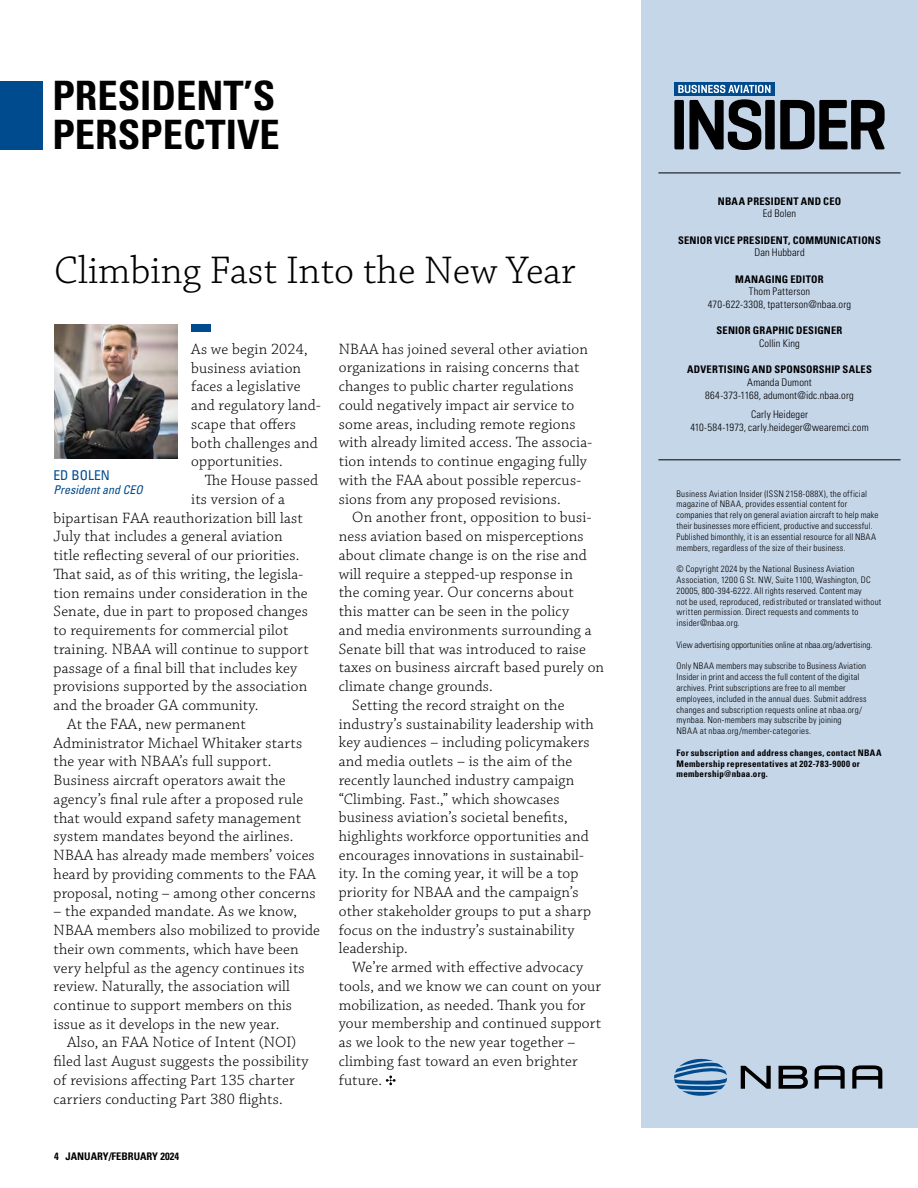
<style>
.page{position:relative;width:918px;height:1188px;background:#fff}
.page>*{position:absolute;margin:0;border:0;box-sizing:border-box;transform-origin:0 0}
.t1{font:300 40.5px "Chaparral Pro";color:#000}
.t2{font:700 condensed 40.5px/39px "Univers LT Std";color:#000}
.t3{font:300 15.75px/18.8px "Chaparral Pro";letter-spacing:.01em;color:#000}
.t4{font:condensed 13.5px "Univers LT Std";color:#004b8d}
.t5{font:italic condensed 12px "Univers LT Std";color:#004b8d}
.t6{font:300 condensed 10.5px/12.8px "Univers LT Std";letter-spacing:.01em;color:#000;text-align:center}
.t7{font:700 condensed 10.5px "Univers LT Std";letter-spacing:.02em;color:#000}
.t8{font:700 condensed 10.5px "Univers LT Std";color:#000}
.t9{font:300 condensed 9px/10.8px "Univers LT Std";letter-spacing:.02em;color:#000}
.t10{font:700 condensed 9px/10.8px "Univers LT Std";letter-spacing:.03em;color:#000}
.t11{font:300 condensed 9px "Univers LT Std";letter-spacing:-.01em;color:#000}
</style>
<div class="page">
<div style="left:641px;top:0;width:277px;height:1128px;background:#c6d6e9"></div>
<svg style="left:674px;top:1059px;width:53px;height:37px"></svg>
<svg style="left:741px;top:1066px;width:30px;height:23px"></svg>
<svg style="left:779px;top:1066px;width:29px;height:23px"></svg>
<svg style="left:815px;top:1065px;width:30px;height:24px"></svg>
<svg style="left:852px;top:1065px;width:30px;height:24px"></svg>
<div style="left:674px;top:82px;width:101px;height:14px;background:#004b8d"></div>
<svg style="left:674px;top:99px;width:211px;height:51px"></svg>
<svg style="left:678px;top:85px;width:93px;height:8px"></svg>
<hr style="left:658px;top:173px;width:243px;height:1px;background:#000">
<div style="left:0;top:81px;width:43px;height:68px;background:#004b8d"></div>
<img style="left:54px;top:324px;width:124px;height:135px">
<hr style="left:658px;top:459px;width:243px;height:1px;background:#000">
<div style="left:191px;top:324px;width:20px;height:7px;background:#004b8d"></div>
<svg style="left:386px;top:1076px;width:10px;height:9px"></svg>
<h1 class="t2" style="left:52px;top:76px;width:229px">PRESIDENT’S<br>PERSPECTIVE</h1>
<h1 class="t1" style="left:54px;top:248px;width:523px">Climbing Fast Into the New Year</h1>
<p class="t3" style="left:191px;top:340px;width:131px">As we begin 2024, business aviation faces a legislative and regulatory land&shy;scape that offers both challenges and opportunities.</p>
<p class="t3" style="left:205px;top:472px;width:115px">The House passed</p>
<p class="t3" style="left:191px;top:490px;width:95px">its version of a</p>
<p class="t3" style="left:54px;top:509px;width:251px">bipartisan FAA reauthorization bill last</p>
<p class="t3" style="left:54px;top:528px;width:231px">July that includes a general aviation</p>
<p class="t3" style="left:54px;top:547px;width:247px">title reflecting several of our priorities.</p>
<p class="t3" style="left:54px;top:565px;width:251px">That said, as of this writing, the legisla-</p>
<p class="t3" style="left:54px;top:584px;width:256px">tion remains under consideration in the</p>
<p class="t3" style="left:54px;top:603px;width:256px">Senate, due in part to proposed changes</p>
<p class="t3" style="left:54px;top:621px;width:236px">to requirements for commercial pilot</p>
<p class="t3" style="left:54px;top:640px;width:257px">training. NBAA will continue to support</p>
<p class="t3" style="left:54px;top:659px;width:245px">passage of a final bill that includes key</p>
<p class="t3" style="left:54px;top:678px;width:255px">provisions supported by the association</p>
<p class="t3" style="left:54px;top:696px;width:206px">and the broader GA community.</p>
<p class="t3" style="left:67px;top:715px;width:180px">At the FAA, new permanent</p>
<p class="t3" style="left:54px;top:734px;width:250px">Administrator Michael Whitaker starts</p>
<p class="t3" style="left:54px;top:753px;width:219px">the year with NBAA’s full support.</p>
<p class="t3" style="left:54px;top:771px;width:234px">Business aircraft operators await the</p>
<p class="t3" style="left:54px;top:790px;width:251px">agency’s final rule after a proposed rule</p>
<p class="t3" style="left:54px;top:809px;width:249px">that would expand safety management</p>
<p class="t3" style="left:54px;top:828px;width:241px">system mandates beyond the airlines.</p>
<p class="t3" style="left:54px;top:846px;width:263px">NBAA has already made members’ voices</p>
<p class="t3" style="left:54px;top:865px;width:264px">heard by providing comments to the FAA</p>
<p class="t3" style="left:54px;top:884px;width:264px">proposal, noting – among other concerns</p>
<p class="t3" style="left:54px;top:903px;width:268px">– the expanded mandate. As we know, NBAA members also mobilized to provide their own comments, which have been very helpful as the agency continues its review. Naturally, the association will continue to support members on this issue as it develops in the new year.</p>
<p class="t3" style="left:54px;top:1034px;width:256px;text-indent:13px">Also, an FAA Notice of Intent (NOI) filed last August suggests the possibility of revisions affecting Part 135 charter carriers conducting Part 380 flights.</p>
<p class="t4" style="left:54px;top:467px;width:58px">ED BOLEN</p>
<p class="t5" style="left:54px;top:483px;width:91px">President and CEO</p>
<p class="t8" style="left:54px;top:1150px;width:127px">4 JANUARY/FEBRUARY 2024</p>
<p class="t3" style="left:339px;top:340px;width:255px">NBAA has joined several other aviation organizations in raising concerns that changes to public charter regulations could negatively impact air service to some areas, including remote regions with already limited access. The associa&shy;tion intends to continue engaging fully with the FAA about possible repercus&shy;sions from any proposed revisions.</p>
<p class="t3" style="left:352px;top:509px;width:241px">On another front, opposition to busi-</p>
<p class="t3" style="left:339px;top:527px;width:246px">ness aviation based on misperceptions</p>
<p class="t3" style="left:339px;top:546px;width:250px">about climate change is on the rise and</p>
<p class="t3" style="left:339px;top:565px;width:236px">will require a stepped-up response in</p>
<p class="t3" style="left:339px;top:584px;width:237px">the coming year. Our concerns about</p>
<p class="t3" style="left:339px;top:602px;width:232px">this matter can be seen in the policy</p>
<p class="t3" style="left:339px;top:621px;width:254px">and media environments surrounding a</p>
<p class="t3" style="left:339px;top:640px;width:249px">Senate bill that was introduced to raise</p>
<p class="t3" style="left:339px;top:659px;width:267px">taxes on business aircraft based purely on</p>
<p class="t3" style="left:339px;top:677px;width:156px">climate change grounds.</p>
<p class="t3" style="left:352px;top:696px;width:214px">Setting the record straight on the</p>
<p class="t3" style="left:339px;top:715px;width:257px">industry’s sustainability leadership with</p>
<p class="t3" style="left:339px;top:734px;width:252px">key audiences – including policymakers</p>
<p class="t3" style="left:339px;top:752px;width:235px">and media outlets – is the aim of the</p>
<p class="t3" style="left:339px;top:771px;width:237px">recently launched industry campaign</p>
<p class="t3" style="left:339px;top:790px;width:222px">“Climbing. Fast.,” which showcases</p>
<p class="t3" style="left:339px;top:809px;width:230px">business aviation’s societal benefits,</p>
<p class="t3" style="left:339px;top:827px;width:252px">highlights workforce opportunities and</p>
<p class="t3" style="left:339px;top:846px;width:247px">encourages innovations in sustainabil-</p>
<p class="t3" style="left:339px;top:865px;width:241px">ity. In the coming year, it will be a top</p>
<p class="t3" style="left:339px;top:884px;width:241px">priority for NBAA and the campaign’s</p>
<p class="t3" style="left:339px;top:902px;width:254px">other stakeholder groups to put a sharp</p>
<p class="t3" style="left:339px;top:921px;width:237px">focus on the industry’s sustainability</p>
<p class="t3" style="left:339px;top:940px;width:71px">leadership.</p>
<p class="t3" style="left:352px;top:959px;width:232px">We’re armed with effective advocacy</p>
<p class="t3" style="left:339px;top:977px;width:264px">tools, and we know we can count on your</p>
<p class="t3" style="left:339px;top:996px;width:248px">mobilization, as needed. Thank you for</p>
<p class="t3" style="left:339px;top:1015px;width:264px">your membership and continued support</p>
<p class="t3" style="left:339px;top:1034px;width:238px">as we look to the new year together –</p>
<p class="t3" style="left:339px;top:1052px;width:240px">climbing fast toward an even brighter</p>
<p class="t3" style="left:339px;top:1071px;width:45px">future.</p>
<p class="t7" style="left:718px;top:195px;width:125px">NBAA PRESIDENT AND CEO</p>
<p class="t6" style="left:763px;top:207px;width:35px">Ed Bolen</p>
<p class="t7" style="left:678px;top:234px;width:204px">SENIOR VICE PRESIDENT, COMMUNICATIONS</p>
<p class="t6" style="left:754px;top:246px;width:52px">Dan Hubbard</p>
<p class="t7" style="left:735px;top:272px;width:90px">MANAGING EDITOR</p>
<p class="t6" style="left:708px;top:285px;width:145px">Thom Patterson<br>470-622-3308, tpatterson@nbaa.org</p>
<p class="t7" style="left:717px;top:324px;width:127px">SENIOR GRAPHIC DESIGNER</p>
<p class="t6" style="left:759px;top:337px;width:42px">Collin King</p>
<p class="t7" style="left:687px;top:363px;width:186px">ADVERTISING AND SPONSORSHIP SALES</p>
<p class="t6" style="left:705px;top:376px;width:150px">Amanda Dumont<br>864-373-1168, adumont@idc.nbaa.org</p>
<p class="t6" style="left:690px;top:408px;width:180px">Carly Heideger<br>410-584-1973, carly.heideger@wearemci.com</p>
<p class="t9" style="left:677px;top:488px;width:203px">Business Aviation Insider (ISSN 2158-088X), the official magazine of NBAA, provides essential content for companies that rely on general aviation aircraft to help make their businesses more efficient, productive and successful.<br>Published bimonthly, it is an essential resource for all NBAA members, regardless of the size of their business.</p>
<p class="t9" style="left:677px;top:564px;width:206px">© Copyright 2024 by the National Business Aviation Association, 1200 G St. NW, Suite 1100, Washington, DC 20005, 800-394-6222. All rights reserved. Content may<br>not be used, reproduced, redistributed or translated without written permission. Direct requests and comments to insider@nbaa.org.</p>
<p class="t11" style="left:677px;top:639px;width:197px">View advertising opportunities online at nbaa.org/advertising.</p>
<p class="t9" style="left:677px;top:661px;width:192px">Only NBAA members may subscribe to Business Aviation Insider in print and access the full content of the digital archives. Print subscriptions are free to all member employees, included in the annual dues. Submit address changes and subscription requests online at nbaa.org/ mynbaa. Non-members may subscribe by joining<br>NBAA at nbaa.org/member-categories.</p>
<p class="t10" style="left:677px;top:747px;width:206px">For subscription and address changes, contact NBAA<br>Membership representatives at 202-783-9000 or membership@nbaa.org.</p>
</div>
